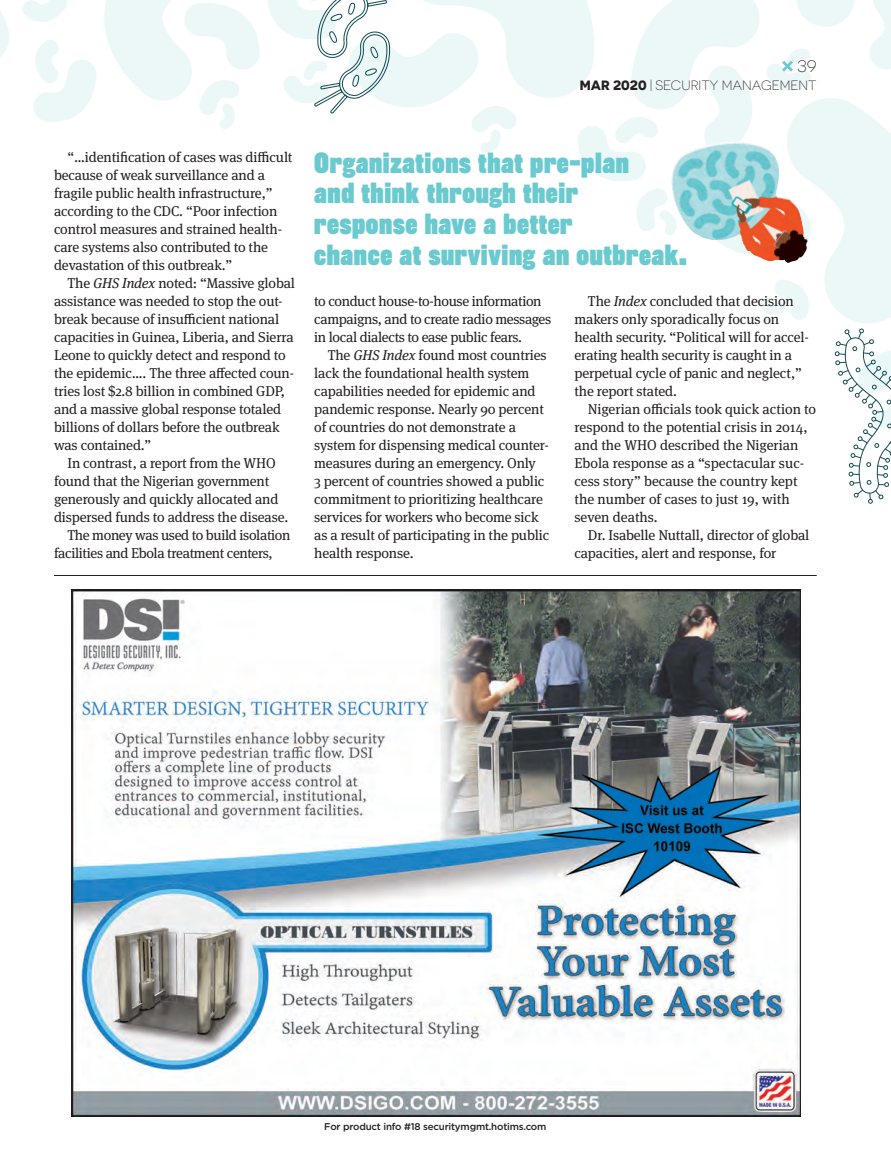
<style>
.page{position:relative;width:891px;height:1175px;background:#fff}
.page>*{position:absolute;margin:0;border:0;box-sizing:border-box;transform-origin:0 0}
.t1{font:700 condensed 25.5px/30.6px "Rhode";letter-spacing:.025em;color:#6acacf}
.t2{font:300 16.5px "Novecentosanswide";color:#231f20}
.t3{font:14.25px/18px "Meta Serif OT";letter-spacing:-.01em;color:#231f20}
.t4{font:300 13.5px "Novecentosanswide";color:#231f20}
.t5{font:500 9.75px "Gotham";letter-spacing:-.02em;color:#231f20}
.s1{font-weight:700}
.s2{font-style:italic}
</style>
<div class="page">
<img style="left:0;top:0;width:891px;height:706px">
<svg style="left:782px;top:61px;width:11px;height:11px"></svg>
<svg style="left:834px;top:328px;width:57px;height:176px"></svg>
<img style="left:72px;top:589px;width:729px;height:527px">
<hr style="left:54px;top:575px;width:763px;height:1px;background:#231f20">
<img style="left:658px;top:141px;width:188px;height:122px">
<svg style="left:313px;top:0;width:82px;height:114px"></svg>
<p class="t2" style="left:797px;top:56px;width:21px">39</p>
<p class="t4" style="left:580px;top:77px;width:239px"><span class="s1">MAR 2020</span> | SECURITY MANAGEMENT</p>
<p class="t3" style="left:54px;top:149px;width:240px;text-indent:13px">“…identification of cases was difficult because of weak surveillance and a fragile public health infrastructure,” according to the CDC. “Poor infection control measures and strained health&shy;care systems also contributed to the devastation of this outbreak.”</p>
<p class="t3" style="left:54px;top:275px;width:243px;text-indent:13px">The <span class="s2">GHS Index</span> noted: “Massive global assistance was needed to stop the out&shy;break because of insufficient national capacities in Guinea, Liberia, and Sierra Leone to quickly detect and respond to the epidemic…. The three affected coun&shy;tries lost $2.8 billion in combined GDP, and a massive global response totaled billions of dollars before the outbreak was contained.”</p>
<p class="t3" style="left:68px;top:455px;width:210px">In contrast, a report from the WHO</p>
<p class="t3" style="left:54px;top:473px;width:217px">found that the Nigerian government</p>
<p class="t3" style="left:54px;top:491px;width:226px">generously and quickly allocated and</p>
<p class="t3" style="left:54px;top:509px;width:236px">dispersed funds to address the disease.</p>
<p class="t3" style="left:68px;top:527px;width:225px">The money was used to build isolation</p>
<p class="t3" style="left:54px;top:545px;width:220px">facilities and Ebola treatment centers,</p>
<h1 class="t1" style="left:314px;top:150px;width:374px">Organizations that pre-plan<br>and think through their response have a better<br>chance at surviving an outbreak.</h1>
<p class="t3" style="left:314px;top:293px;width:239px">to conduct house-to-house information campaigns, and to create radio messages in local dialects to ease public fears.</p>
<p class="t3" style="left:314px;top:347px;width:237px;text-indent:13px">The <span class="s2">GHS Index</span> found most countries lack the foundational health system capabilities needed for epidemic and pandemic response. Nearly 90 percent of countries do not demonstrate a system for dispensing medical counter&shy;measures during an emergency. Only<br>3 percent of countries showed a public commitment to prioritizing healthcare services for workers who become sick as a result of participating in the public health response.</p>
<p class="t3" style="left:575px;top:293px;width:236px;text-indent:13px">The <span class="s2">Index</span> concluded that decision makers only sporadically focus on health security. “Political will for accel&shy;erating health security is caught in a perpetual cycle of panic and neglect,” the report stated.</p>
<p class="t3" style="left:574px;top:401px;width:243px;text-indent:14px">Nigerian officials took quick action to respond to the potential crisis in 2014, and the WHO described the Nigerian Ebola response as a “spectacular suc&shy;cess story” because the country kept the number of cases to just 19, with seven deaths.</p>
<p class="t3" style="left:574px;top:527px;width:236px;text-indent:13px">Dr. Isabelle Nuttall, director of global capacities, alert and response, for</p>
<p class="t5" style="left:324px;top:1122px;width:224px">For product info #18 securitymgmt.hotims.com</p>
</div>
